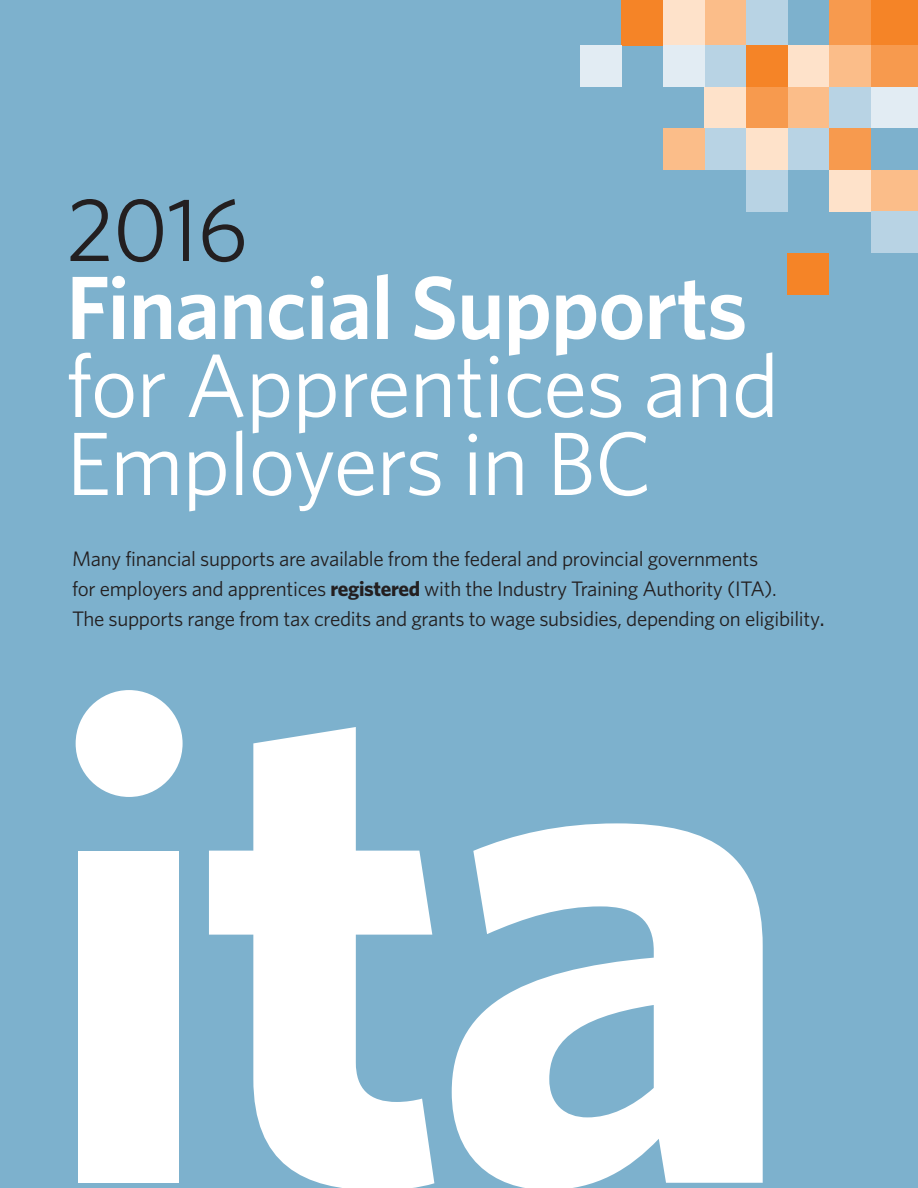
<style>
.page{position:relative;width:918px;height:1188px;background:#7db1cd}
.page>*{position:absolute;margin:0;border:0;box-sizing:border-box;transform-origin:0 0}
.t1{font:90px/78px "Whitney";letter-spacing:-.015em;color:#fff}
.t2{font:600 90px "Whitney";letter-spacing:-.015em;color:#fff}
.t3{font:90px "Whitney";color:#231f20}
.t4{font:21px/30px "Whitney";letter-spacing:-.015em;color:#231f20}
.s1{font-weight:700}
.s2{font-weight:500}
</style>
<div class="page">
<div style="left:871px;top:0;width:47px;height:46px;background:#f58427"></div>
<div style="left:871px;top:170px;width:47px;height:42px;background:#fbbd89"></div>
<div style="left:871px;top:87px;width:47px;height:42px;background:#e2ecf3"></div>
<div style="left:705px;top:0;width:41px;height:46px;background:#fbbd89"></div>
<div style="left:705px;top:87px;width:41px;height:42px;background:#fee2ca"></div>
<div style="left:788px;top:87px;width:41px;height:42px;background:#fbbd89"></div>
<div style="left:788px;top:253px;width:41px;height:42px;background:#f58427"></div>
<div style="left:621px;top:0;width:42px;height:46px;background:#f58427"></div>
<div style="left:829px;top:0;width:42px;height:46px;background:#f79a4e"></div>
<div style="left:829px;top:170px;width:42px;height:42px;background:#fee2ca"></div>
<div style="left:829px;top:87px;width:42px;height:42px;background:#b8d3e4"></div>
<div style="left:663px;top:0;width:42px;height:46px;background:#fee2ca"></div>
<div style="left:746px;top:0;width:42px;height:46px;background:#b8d3e4"></div>
<div style="left:746px;top:170px;width:42px;height:42px;background:#b8d3e4"></div>
<div style="left:746px;top:87px;width:42px;height:42px;background:#f79a4e"></div>
<div style="left:871px;top:46px;width:47px;height:41px;background:#f79a4e"></div>
<div style="left:871px;top:212px;width:47px;height:41px;background:#b8d3e4"></div>
<div style="left:705px;top:46px;width:41px;height:41px;background:#b8d3e4"></div>
<div style="left:705px;top:129px;width:41px;height:41px;background:#b8d3e4"></div>
<div style="left:788px;top:46px;width:41px;height:41px;background:#fee2ca"></div>
<div style="left:788px;top:129px;width:41px;height:41px;background:#b8d3e4"></div>
<div style="left:580px;top:46px;width:41px;height:41px;background:#e2ecf3"></div>
<div style="left:829px;top:46px;width:42px;height:41px;background:#fbbd89"></div>
<div style="left:829px;top:129px;width:42px;height:41px;background:#f79a4e"></div>
<div style="left:663px;top:46px;width:42px;height:41px;background:#e2ecf3"></div>
<div style="left:663px;top:129px;width:42px;height:41px;background:#fbbd89"></div>
<div style="left:746px;top:46px;width:42px;height:41px;background:#f58427"></div>
<div style="left:746px;top:129px;width:42px;height:41px;background:#fee2ca"></div>
<div style="left:78px;top:851px;width:100px;height:332px;background:#fff"></div>
<svg style="left:209px;top:727px;width:225px;height:461px;fill:#fff"></svg>
<svg style="left:452px;top:823px;width:311px;height:365px;fill:#fff"></svg>
<div style="left:76px;top:690px;width:107px;height:107px;background:#fff;border-radius:50%"></div>
<h1 class="t3" style="left:66px;top:199px;width:184px">2016</h1>
<h1 class="t2" style="left:66px;top:277px;width:683px">Financial Supports</h1>
<h1 class="t1" style="left:66px;top:355px;width:715px">for Apprentices and<br>Employers in BC</h1>
<p class="t4" style="left:72px;top:545px;width:754px">Many financial supports are available from the federal and provincial governments<br>for employers and apprentices <span class="s1">registered</span> with the Industry Training Authority (ITA).<br>The supports range from tax credits and grants to wage subsidies, depending on eligibility<span class="s2">.</span></p>
</div>
